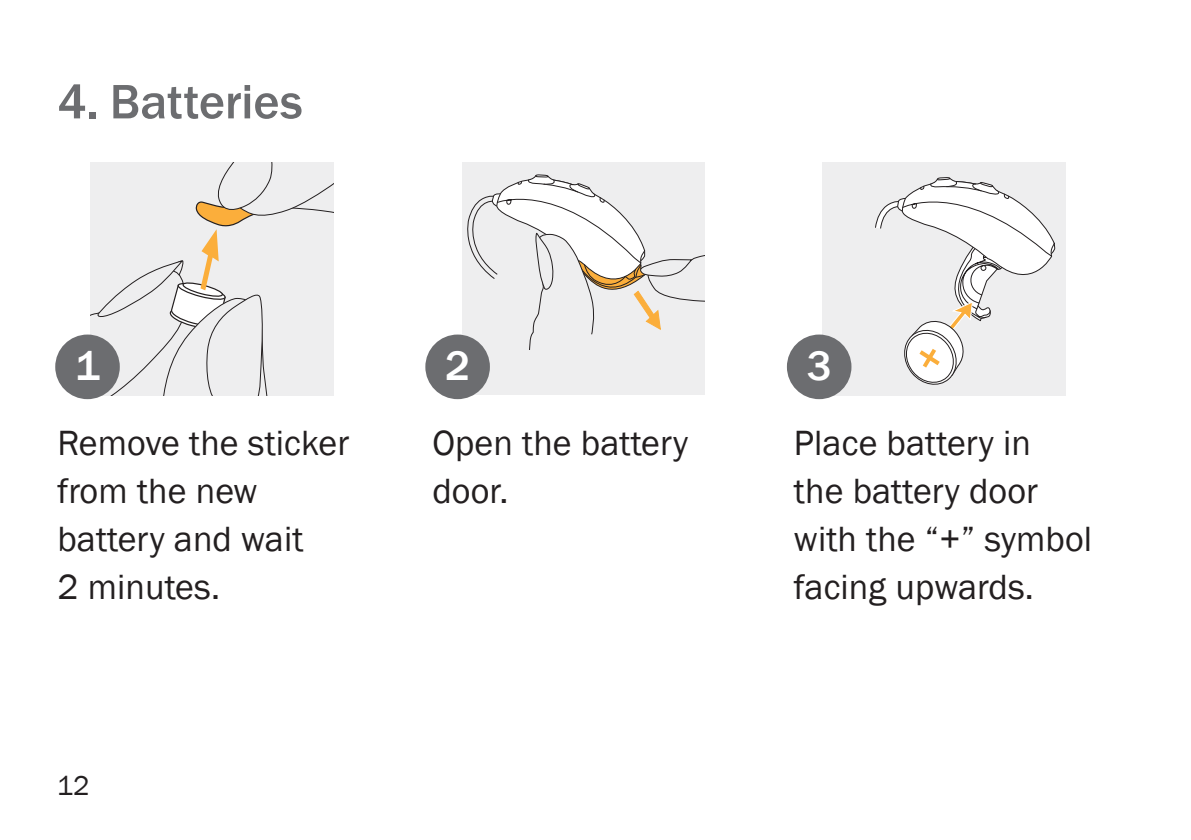
<style>
.page{position:relative;width:1191px;height:840px;background:#fff}
.page>*{position:absolute;margin:0;border:0;box-sizing:border-box;transform-origin:0 0}
.PHO_Subtitle1_14pt_B{font:500 50px "Franklin Gothic";letter-spacing:-.005em;color:#6c6d70}
.PHO_Bodycopy_11pt_Bl{font:500 42.4px "Franklin Gothic";color:#fff}
.PHO_Bodycopy_10pt_Bl{font:36px/48px "Franklin Gothic";letter-spacing:.005em;color:#231f20}
.t1{font:28px "Franklin Gothic";color:#231f20}
</style>
<div class="page">
<div style="left:462px;top:163px;width:242px;height:231px;background:#eeeeef"></div>
<svg style="left:467px;top:174px;width:237px;height:176px"></svg>
<div style="left:822px;top:163px;width:243px;height:233px;background:#eeeeef"></div>
<svg style="left:875px;top:177px;width:180px;height:208px"></svg>
<svg style="left:91px;top:163px;width:243px;height:233px;background:#e9e7e6"></svg>
<div style="left:55px;top:334px;width:65px;height:65px;background:#6c6d70;border-radius:50%"></div>
<div style="left:425px;top:334px;width:65px;height:65px;background:#6c6d70;border-radius:50%"></div>
<div style="left:787px;top:334px;width:64px;height:65px;background:#6c6d70;border-radius:50%"></div>
<p class="PHO_Subtitle1_14pt_B" style="left:57px;top:71px;width:247px">4. Batteries</p>
<p class="PHO_Bodycopy_11pt_Bl" style="left:75px;top:339px;width:26px">1</p>
<p class="PHO_Bodycopy_11pt_Bl" style="left:445px;top:339px;width:26px">2</p>
<p class="PHO_Bodycopy_11pt_Bl" style="left:806px;top:339px;width:26px">3</p>
<p class="PHO_Bodycopy_10pt_Bl" style="left:57px;top:419px;width:293px">Remove the sticker from the new battery and wait<br>2 minutes.</p>
<p class="PHO_Bodycopy_10pt_Bl" style="left:432px;top:419px;width:257px">Open the battery door.</p>
<p class="PHO_Bodycopy_10pt_Bl" style="left:794px;top:419px;width:300px">Place battery in<br>the battery door with the “+” symbol facing upwards.</p>
<p class="t1" style="left:57px;top:767px;width:34px">12</p>
</div>
